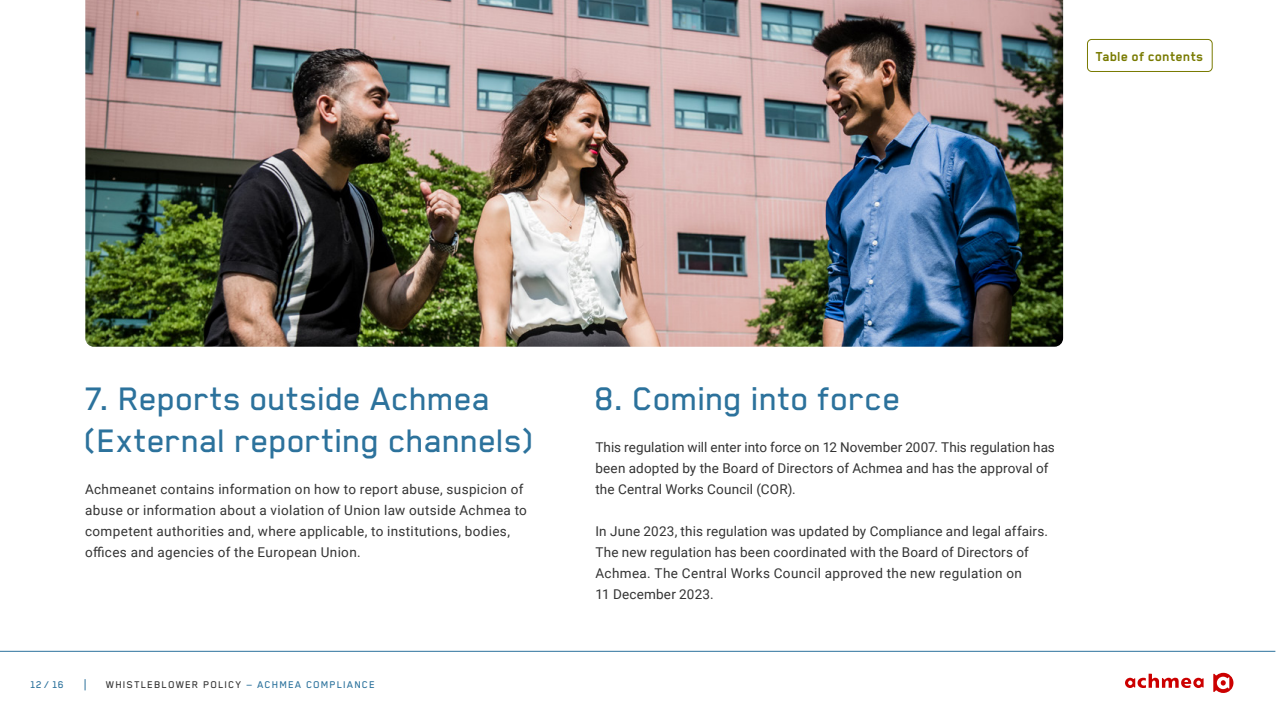
<style>
.page{position:relative;width:1276px;height:719px;background:#fff}
.page>*{position:absolute;margin:0;border:0;box-sizing:border-box;transform-origin:0 0}
.H1_-_Kop_niveau_1{font:500 37.5px/42px "Blender Pro";letter-spacing:-.005em;color:#2c729c}
.t1{font:700 15px "Blender Pro";letter-spacing:.01em;color:#787a00}
.Bodytekst{font:13.5px/21px "Roboto";letter-spacing:.015em;color:#333}
.t2{font:500 11.25px "Blender Pro";letter-spacing:.1em;color:#333}
.t3{font:500 11.25px "Blender Pro";color:#2c729c}
.s1{color:#2c729c}
</style>
<div class="page">
<svg style="left:1125px;top:673px;width:78px;height:15px"></svg>
<svg style="left:1213px;top:672px;width:20px;height:21px"></svg>
<hr style="left:0;top:651px;width:1275px;height:1px;background:#2c729c">
<img style="left:85px;top:0;width:978px;height:346px">
<div style="left:1087px;top:39px;width:125px;height:33px;border:1px solid #787a00;border-radius:4px"></div>
<p class="t1" style="left:1096px;top:48px;width:109px">Table of contents</p>
<h1 class="H1_-_Kop_niveau_1" style="left:85px;top:376px;width:451px">7. Reports outside Achmea (External reporting channels)</h1>
<p class="Bodytekst" style="left:85px;top:478px;width:443px">Achmeanet contains information on how to report abuse, suspicion of abuse or information about a violation of Union law outside Achmea to competent authorities and, where applicable, to institutions, bodies, offices and agencies of the European Union.</p>
<p class="t3" style="left:30px;top:678px;width:35px">12 / 16</p>
<p class="t2" style="left:106px;top:678px;width:270px">WHISTLEBLOWER POLICY <span class="s1">- ACHMEA COMPLIANCE</span></p>
<h1 class="H1_-_Kop_niveau_1" style="left:595px;top:376px;width:307px">8. Coming into force</h1>
<p class="Bodytekst" style="left:595px;top:436px;width:461px">This regulation will enter into force on 12 November 2007. This regulation has been adopted by the Board of Directors of Achmea and has the approval of the Central Works Council (COR).</p>
<p class="Bodytekst" style="left:595px;top:520px;width:454px">In June 2023, this regulation was updated by Compliance and legal affairs.<br>The new regulation has been coordinated with the Board of Directors of Achmea. The Central Works Council approved the new regulation on<br>11 December 2023.</p>
</div>
